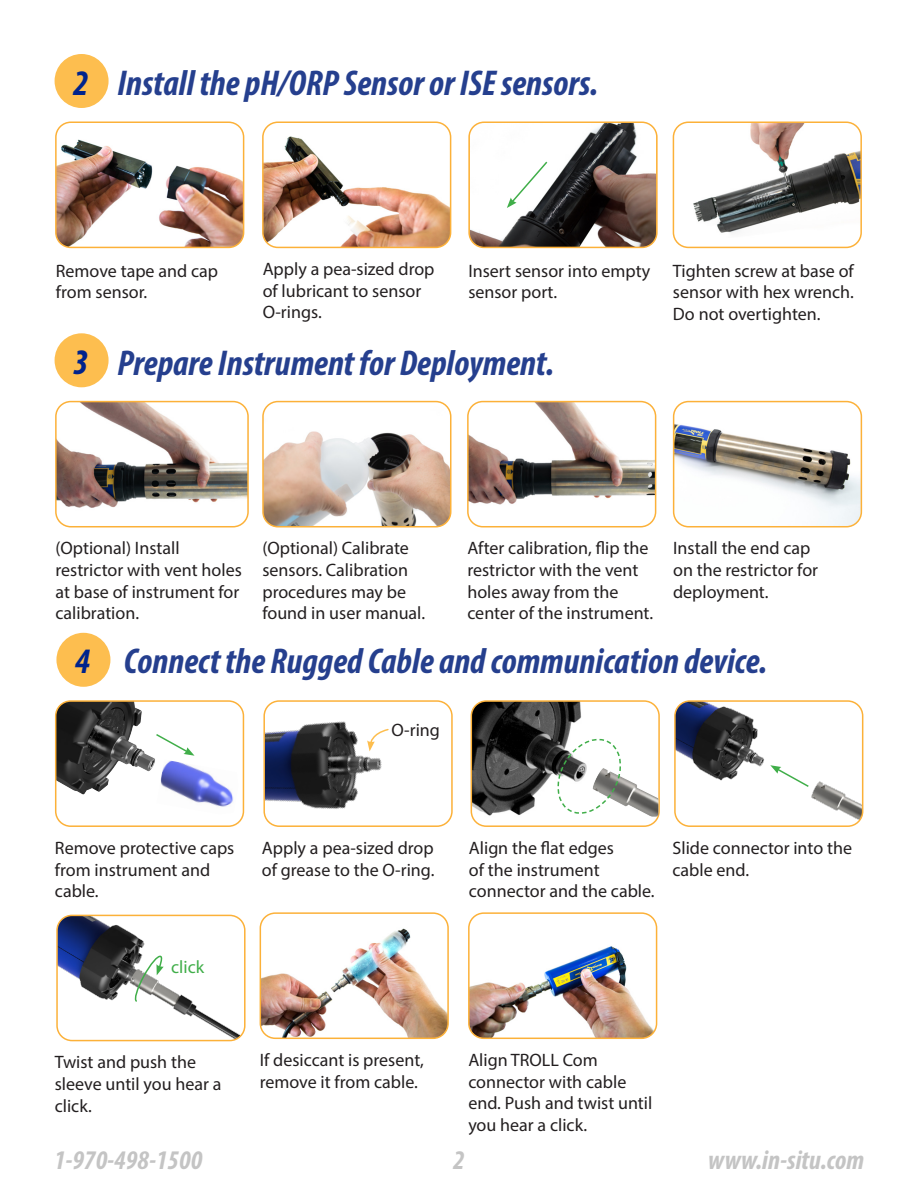
<style>
.page{position:relative;width:918px;height:1188px;background:#fff}
.page>*{position:absolute;margin:0;border:0;box-sizing:border-box;transform-origin:0 0}
.Sub-Section_Headings{font:italic 700 condensed 36px "Myriad Pro";color:#253f8e}
.Numbered_Circle{font:italic 700 condensed 36px "Myriad Pro";color:#00238c}
.t1{font:italic 700 condensed 27px "Myriad Pro";color:#c4c4c4}
.Content{font:18px/21.6px "Myriad Pro";color:#231f20}
.Content-2{font:18px "Myriad Pro";color:#40ae49}
</style>
<div class="page">
<div style="left:56px;top:633px;width:54px;height:54px;background:#fdbe4f;border-radius:50%"></div>
<div style="left:55px;top:54px;width:54px;height:54px;background:#fdbe4f;border-radius:50%"></div>
<div style="left:55px;top:333px;width:54px;height:54px;background:#fdbe4f;border-radius:50%"></div>
<img style="left:57px;top:703px;width:185px;height:122px">
<div style="left:55px;top:700px;width:189px;height:127px;border:2px solid #fcb139;border-radius:15px"></div>
<img style="left:471px;top:702px;width:111px;height:123px">
<div style="left:471px;top:700px;width:189px;height:127px;border:2px solid #fcb139;border-radius:15px"></div>
<img style="left:677px;top:702px;width:186px;height:123px">
<div style="left:674px;top:700px;width:189px;height:127px;border:2px solid #fcb139;border-radius:15px"></div>
<img style="left:266px;top:703px;width:184px;height:121px">
<div style="left:263px;top:700px;width:190px;height:127px;border:2px solid #fcb139;border-radius:15px"></div>
<svg style="left:367px;top:728px;width:23px;height:23px"></svg>
<img style="left:157px;top:760px;width:81px;height:54px">
<svg style="left:770px;top:765px;width:40px;height:23px"></svg>
<svg style="left:154px;top:733px;width:41px;height:23px"></svg>
<img style="left:57px;top:403px;width:190px;height:124px">
<div style="left:55px;top:401px;width:194px;height:126px;border:2px solid #fcb139;border-radius:15px"></div>
<img style="left:264px;top:402px;width:187px;height:124px">
<div style="left:262px;top:401px;width:189px;height:126px;border:2px solid #fcb139;border-radius:15px"></div>
<img style="left:469px;top:402px;width:187px;height:125px">
<div style="left:467px;top:401px;width:189px;height:126px;border:2px solid #fcb139;border-radius:15px"></div>
<img style="left:674px;top:403px;width:187px;height:124px">
<div style="left:673px;top:401px;width:189px;height:126px;border:2px solid #fcb139;border-radius:15px"></div>
<img style="left:673px;top:122px;width:187px;height:125px">
<div style="left:673px;top:122px;width:189px;height:126px;border:2px solid #fcb139;border-radius:15px"></div>
<img style="left:264px;top:122px;width:187px;height:125px">
<div style="left:262px;top:122px;width:189px;height:126px;border:2px solid #fcb139;border-radius:15px"></div>
<img style="left:57px;top:122px;width:187px;height:125px">
<div style="left:55px;top:122px;width:189px;height:126px;border:2px solid #fcb139;border-radius:15px"></div>
<svg style="left:469px;top:122px;width:188px;height:125px"></svg>
<img style="left:623px;top:741px;width:35px;height:76px">
<svg style="left:555px;top:737px;width:68px;height:79px"></svg>
<img style="left:59px;top:915px;width:184px;height:126px">
<div style="left:56px;top:915px;width:190px;height:126px;border:2px solid #fcb139;border-radius:15px"></div>
<svg style="left:134px;top:955px;width:30px;height:48px"></svg>
<img style="left:260px;top:915px;width:186px;height:123px">
<div style="left:260px;top:912px;width:189px;height:127px;border:2px solid #fcb139;border-radius:15px"></div>
<img style="left:471px;top:915px;width:186px;height:122px">
<div style="left:468px;top:912px;width:189px;height:127px;border:2px solid #fcb139;border-radius:15px"></div>
<p class="Numbered_Circle" style="left:73px;top:60px;width:17px">2</p>
<p class="Sub-Section_Headings" style="left:117px;top:61px;width:482px">Install the pH/ORP Sensor or ISE sensors.</p>
<p class="Content" style="left:56px;top:260px;width:164px">Remove tape and cap from sensor.</p>
<p class="Content" style="left:263px;top:258px;width:173px">Apply a pea-sized drop of lubricant to sensor<br>O-rings.</p>
<p class="Content" style="left:468px;top:260px;width:184px">Insert sensor into empty sensor port.</p>
<p class="Content" style="left:673px;top:260px;width:182px;text-align:justify">Tighten screw at base of sensor with hex wrench.<br>Do not overtighten.</p>
<p class="Numbered_Circle" style="left:73px;top:339px;width:17px">3</p>
<p class="Sub-Section_Headings" style="left:117px;top:341px;width:438px">Prepare Instrument for Deployment.</p>
<p class="Content" style="left:56px;top:537px;width:188px">(Optional) Install restrictor with vent holes at base of instrument for calibration.</p>
<p class="Content" style="left:262px;top:537px;width:164px">(Optional) Calibrate sensors. Calibration procedures may be found in user manual.</p>
<p class="Content" style="left:467px;top:537px;width:187px">After calibration, flip the restrictor with the vent holes away from the center of the instrument.</p>
<p class="Content" style="left:673px;top:537px;width:146px">Install the end cap on the restrictor for deployment.</p>
<p class="Numbered_Circle" style="left:75px;top:639px;width:17px">4</p>
<p class="Sub-Section_Headings" style="left:124px;top:639px;width:645px">Connect the Rugged Cable and communication device.</p>
<p class="Content" style="left:392px;top:719px;width:50px">O-ring</p>
<p class="Content" style="left:55px;top:837px;width:181px">Remove protective caps from instrument and cable.</p>
<p class="Content" style="left:469px;top:837px;width:187px">Align the flat edges<br>of the instrument connector and the cable.</p>
<p class="Content" style="left:673px;top:837px;width:181px">Slide connector into the cable end.</p>
<p class="Content" style="left:262px;top:837px;width:174px">Apply a pea-sized drop of grease to the O-ring.</p>
<p class="Content-2" style="left:171px;top:956px;width:35px">click</p>
<p class="Content" style="left:55px;top:1051px;width:168px">Twist and push the sleeve until you hear a click.</p>
<p class="Content" style="left:260px;top:1049px;width:166px">If desiccant is present, remove it from cable.</p>
<p class="Content" style="left:468px;top:1049px;width:186px">Align TROLL Com connector with cable end. Push and twist until you hear a click.</p>
<h2 class="t1" style="left:54px;top:1143px;width:150px">1-970-498-1500</h2>
<h2 class="t1" style="left:708px;top:1143px;width:157px">www.in-situ.com</h2>
<h2 class="t1" style="left:453px;top:1143px;width:13px">2</h2>
</div>
